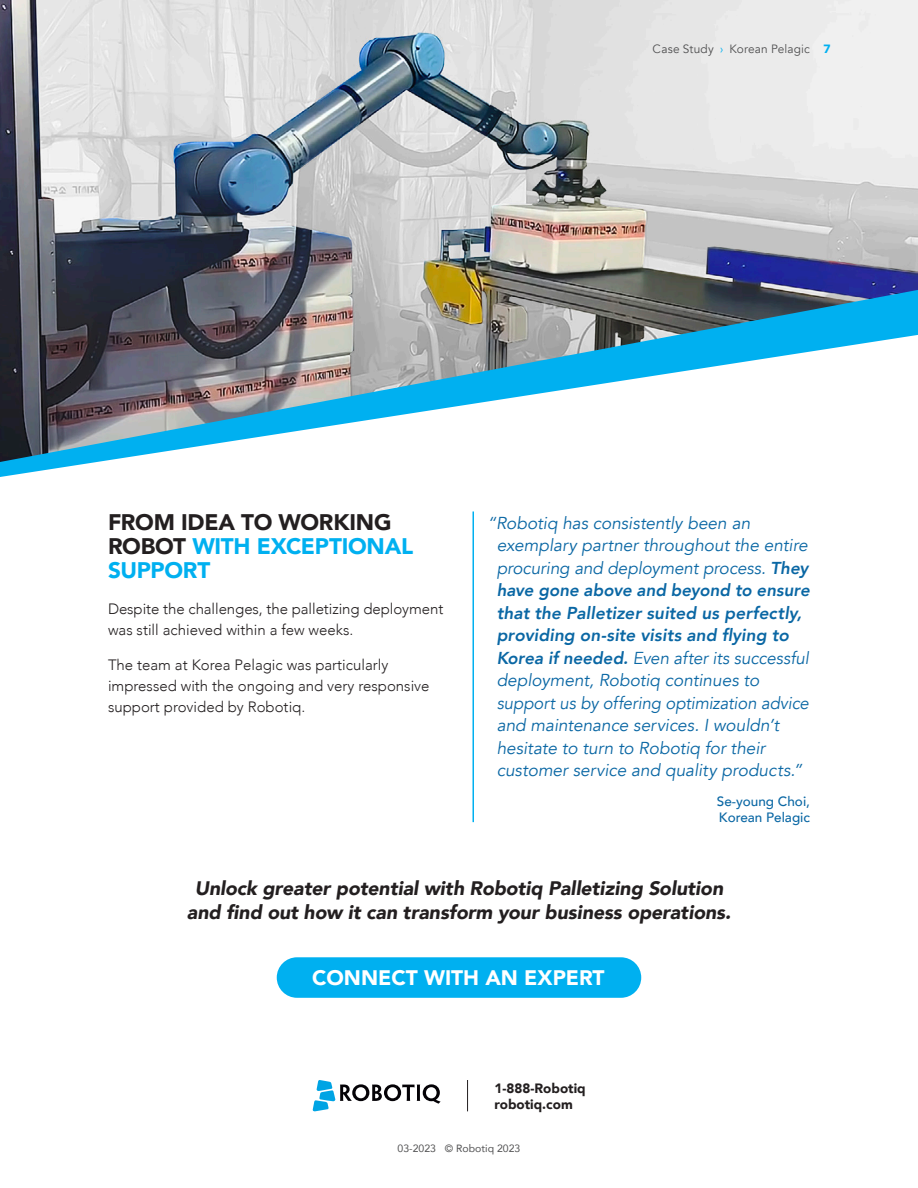
<style>
.page{position:relative;width:918px;height:1188px;background:#fff}
.page>*{position:absolute;margin:0;border:0;box-sizing:border-box;transform-origin:0 0}
.t1{font:900 22.5px/24px "Avenir";letter-spacing:-.01em;color:#231f20}
.t2{font:900 21px "Avenir";color:#fff}
.t3{font:italic 900 19.5px/23.4px "Avenir";letter-spacing:-.005em;color:#231f20;text-align:center}
.t4{font:italic 17.25px/22.5px "Avenir";letter-spacing:-.005em;color:#0a67a4}
.t5{font:300 15px/21px "Avenir";color:#231f20}
.t6{font:500 13.5px/16.2px "Avenir";color:#0a67a4}
.t7{font:900 13.5px/16.2px "Avenir";color:#231f20}
.t8{font:12px "Avenir";letter-spacing:.015em;color:#505051}
.t9{font:10.5px "Avenir";color:#505051}
.s1{color:#00b0f0}
.s2{font-weight:900;color:#00b0f0}
.s3{font-weight:800}
</style>
<div class="page">
<div style="left:277px;top:957px;width:364px;height:41px;background:#00b0f0;border-radius:20px"></div>
<hr style="left:467px;top:1080px;width:1px;height:31px;background:#231f20">
<svg style="left:312px;top:1080px;width:129px;height:32px"></svg>
<hr style="left:472px;top:512px;width:2px;height:310px;background:#00b0f0">
<img style="left:0;top:0;width:918px;height:462px">
<p class="t8" style="left:653px;top:41px;width:179px">Case Study <span class="s1">›</span> Korean Pelagic <span class="s2">7</span></p>
<h1 class="t1" style="left:108px;top:510px;width:307px">FROM IDEA TO WORKING<br>ROBOT <span class="s1">WITH EXCEPTIONAL<br>SUPPORT</span></h1>
<p class="t5" style="left:108px;top:599px;width:337px">Despite the challenges, the palletizing deployment was still achieved within a few weeks.</p>
<p class="t5" style="left:108px;top:654px;width:323px">The team at Korea Pelagic was particularly impressed with the ongoing and very responsive support provided by Robotiq.</p>
<p class="t4" style="left:497px;top:512px;width:315px;text-indent:-9px">“Robotiq has consistently been an exemplary partner throughout the entire procuring and deployment process. <span class="s3">They have gone above and beyond to ensure that the Palletizer suited us perfectly, providing on-site visits and flying to Korea if needed.</span> Even after its successful deployment, Robotiq continues to support us by offering optimization advice and maintenance services. I wouldn’t hesitate to turn to Robotiq for their customer service and quality products.”</p>
<p class="t6" style="left:717px;top:792px;width:95px">Se-young Choi,<br>Korean Pelagic</p>
<p class="t3" style="left:187px;top:877px;width:546px">Unlock greater potential with Robotiq Palletizing Solution and find out how it can transform your business operations.</p>
<p class="t2" style="left:312px;top:960px;width:294px">CONNECT WITH AN EXPERT</p>
<p class="t7" style="left:495px;top:1080px;width:93px">1-888-Robotiq robotiq.com</p>
<p class="t9" style="left:398px;top:1140px;width:124px">03-2023 © Robotiq 2023</p>
</div>
